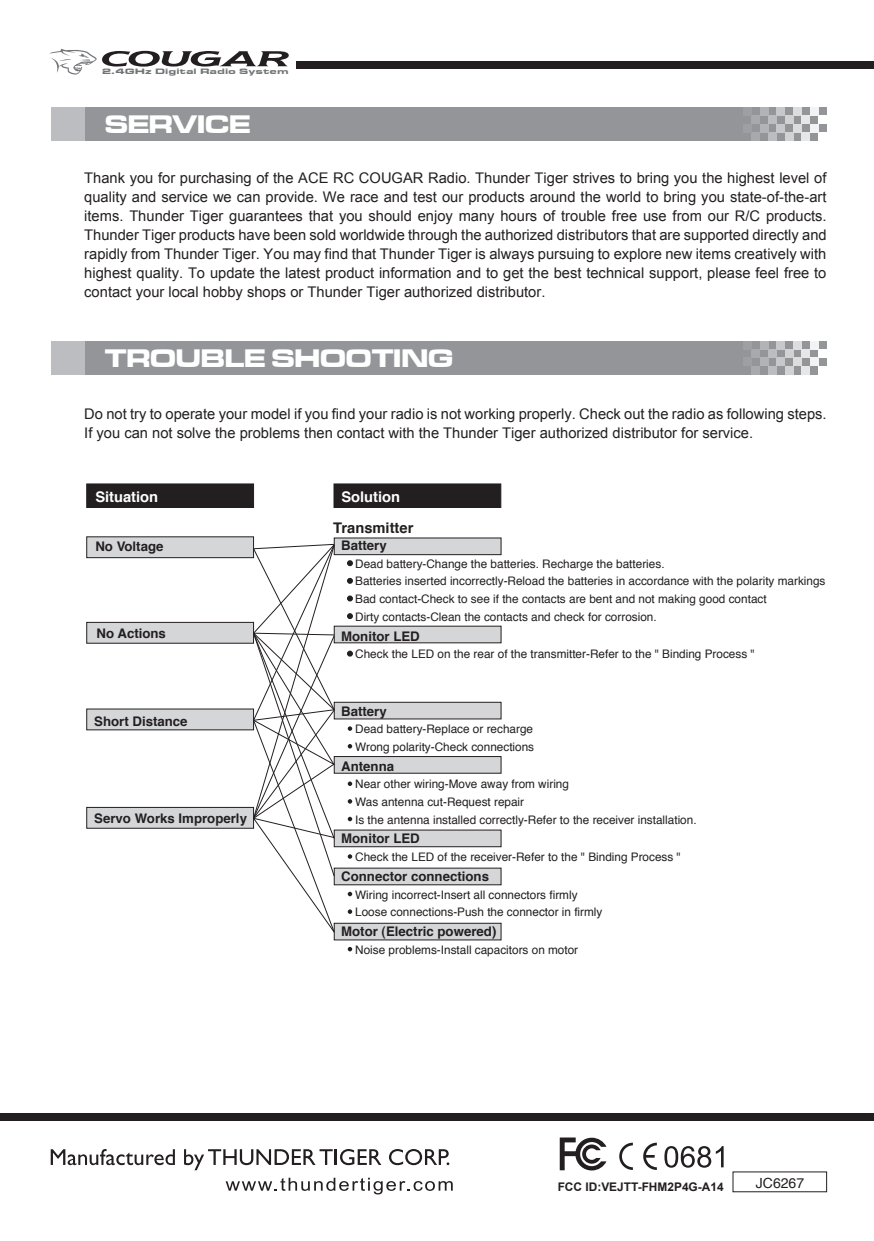
<style>
.page{position:relative;width:874px;height:1241px;background:#fff}
.page>*{position:absolute;margin:0;border:0;box-sizing:border-box;transform-origin:0 0}
.t1{font:700 26.25px "M005";color:#fff}
.t2{font:14.7px/19.1px "Arial";color:#231f20}
.t3{font:700 14.7px "Helvetica";color:#fff}
.t4{font:700 14.7px "Helvetica";color:#231f20}
.t5{font:14px "Helvetica";color:#231f20}
.t6{font:700 13.3px "Helvetica";color:#231f20}
.t7{font:700 11.9px "Arial";color:#231f20}
.t8{font:11.72px/17.7px "Helvetica";color:#231f20}
.t9{font:700 8.05px "M005";letter-spacing:.07em;color:#727477;scale:1.22 1}
</style>
<div class="page">
<div style="left:51px;top:341px;width:775px;height:33px;background:#939598"></div>
<div style="left:51px;top:341px;width:33px;height:33px;background:#bcbdc0"></div>
<div style="left:818px;top:349px;width:8px;height:9px;background:#fff"></div>
<div style="left:818px;top:366px;width:8px;height:8px;background:#fff"></div>
<div style="left:809px;top:341px;width:9px;height:8px;background:#f2f3f4"></div>
<div style="left:809px;top:358px;width:9px;height:8px;background:#f2f3f4"></div>
<div style="left:801px;top:349px;width:8px;height:9px;background:#e6e7e9"></div>
<div style="left:801px;top:366px;width:8px;height:8px;background:#e6e7e9"></div>
<div style="left:793px;top:341px;width:8px;height:8px;background:#dcdddf"></div>
<div style="left:793px;top:358px;width:8px;height:8px;background:#dcdddf"></div>
<div style="left:784px;top:349px;width:9px;height:9px;background:#d1d2d4"></div>
<div style="left:784px;top:366px;width:9px;height:8px;background:#d1d2d4"></div>
<div style="left:776px;top:341px;width:8px;height:8px;background:#c7c8ca"></div>
<div style="left:776px;top:358px;width:8px;height:8px;background:#c7c8ca"></div>
<div style="left:768px;top:349px;width:8px;height:9px;background:#bcbdc0"></div>
<div style="left:768px;top:366px;width:8px;height:8px;background:#bcbdc0"></div>
<div style="left:759px;top:341px;width:9px;height:8px;background:#b2b3b7"></div>
<div style="left:759px;top:358px;width:9px;height:8px;background:#b2b3b7"></div>
<div style="left:751px;top:349px;width:8px;height:9px;background:#a8a9ad"></div>
<div style="left:751px;top:366px;width:8px;height:8px;background:#a8a9ad"></div>
<div style="left:743px;top:341px;width:8px;height:8px;background:#9d9fa2"></div>
<div style="left:743px;top:358px;width:8px;height:8px;background:#9d9fa2"></div>
<div style="left:51px;top:107px;width:775px;height:34px;background:#939598"></div>
<div style="left:51px;top:107px;width:33px;height:34px;background:#bcbdc0"></div>
<div style="left:818px;top:116px;width:8px;height:8px;background:#fff"></div>
<div style="left:818px;top:132px;width:8px;height:9px;background:#fff"></div>
<div style="left:809px;top:107px;width:9px;height:9px;background:#f2f3f4"></div>
<div style="left:809px;top:124px;width:9px;height:8px;background:#f2f3f4"></div>
<div style="left:801px;top:116px;width:8px;height:8px;background:#e6e7e9"></div>
<div style="left:801px;top:132px;width:8px;height:9px;background:#e6e7e9"></div>
<div style="left:793px;top:107px;width:8px;height:9px;background:#dcdddf"></div>
<div style="left:793px;top:124px;width:8px;height:8px;background:#dcdddf"></div>
<div style="left:784px;top:116px;width:9px;height:8px;background:#d1d2d4"></div>
<div style="left:784px;top:132px;width:9px;height:9px;background:#d1d2d4"></div>
<div style="left:776px;top:107px;width:8px;height:9px;background:#c7c8ca"></div>
<div style="left:776px;top:124px;width:8px;height:8px;background:#c7c8ca"></div>
<div style="left:768px;top:116px;width:8px;height:8px;background:#bcbdc0"></div>
<div style="left:768px;top:132px;width:8px;height:9px;background:#bcbdc0"></div>
<div style="left:759px;top:107px;width:9px;height:9px;background:#b2b3b7"></div>
<div style="left:759px;top:124px;width:9px;height:8px;background:#b2b3b7"></div>
<div style="left:751px;top:116px;width:8px;height:8px;background:#a8a9ad"></div>
<div style="left:751px;top:132px;width:8px;height:9px;background:#a8a9ad"></div>
<div style="left:743px;top:107px;width:8px;height:9px;background:#9d9fa2"></div>
<div style="left:743px;top:124px;width:8px;height:8px;background:#9d9fa2"></div>
<div style="left:333px;top:483px;width:168px;height:25px;background:#231f20;border:1px solid #231f20"></div>
<div style="left:333px;top:756px;width:168px;height:18px;background:#d5d6d8;border:1px solid #231f20"></div>
<div style="left:333px;top:829px;width:168px;height:18px;background:#d5d6d8;border:1px solid #231f20"></div>
<div style="left:333px;top:867px;width:168px;height:18px;background:#d5d6d8;border:1px solid #231f20"></div>
<div style="left:333px;top:923px;width:168px;height:17px;background:#d5d6d8;border:1px solid #231f20"></div>
<div style="left:333px;top:537px;width:168px;height:18px;background:#d5d6d8;border:1px solid #231f20"></div>
<div style="left:333px;top:626px;width:168px;height:17px;background:#d5d6d8"></div>
<div style="left:333px;top:702px;width:168px;height:17px;background:#d5d6d8;border:1px solid #231f20"></div>
<div style="left:86px;top:483px;width:168px;height:25px;background:#231f20;border:1px solid #231f20"></div>
<div style="left:86px;top:807px;width:168px;height:22px;background:#d5d6d8;border:1px solid #231f20"></div>
<div style="left:86px;top:708px;width:168px;height:22px;background:#d5d6d8"></div>
<div style="left:86px;top:622px;width:168px;height:22px;background:#d5d6d8;border:1px solid #231f20"></div>
<div style="left:86px;top:536px;width:168px;height:22px;background:#d5d6d8;border:1px solid #231f20"></div>
<svg style="left:252px;top:543px;width:83px;height:390px"></svg>
<svg style="left:347px;top:613px;width:6px;height:6px"></svg>
<svg style="left:347px;top:595px;width:6px;height:6px"></svg>
<svg style="left:347px;top:578px;width:6px;height:6px"></svg>
<svg style="left:347px;top:560px;width:6px;height:6px"></svg>
<svg style="left:347px;top:651px;width:6px;height:5px"></svg>
<svg style="left:347px;top:744px;width:5px;height:4px"></svg>
<svg style="left:347px;top:726px;width:5px;height:5px"></svg>
<svg style="left:347px;top:817px;width:5px;height:4px"></svg>
<svg style="left:347px;top:799px;width:5px;height:4px"></svg>
<svg style="left:347px;top:781px;width:5px;height:5px"></svg>
<svg style="left:347px;top:854px;width:5px;height:5px"></svg>
<svg style="left:347px;top:909px;width:5px;height:5px"></svg>
<svg style="left:347px;top:892px;width:5px;height:4px"></svg>
<svg style="left:347px;top:947px;width:5px;height:4px"></svg>
<div style="left:0;top:1113px;width:873px;height:8px;background:#231f20"></div>
<svg style="left:619px;top:1142px;width:13px;height:28px"></svg>
<svg style="left:643px;top:1142px;width:13px;height:28px"></svg>
<svg style="left:664px;top:1146px;width:59px;height:21px"></svg>
<svg style="left:559px;top:1137px;width:47px;height:33px"></svg>
<svg style="left:51px;top:1149px;width:124px;height:16px"></svg>
<svg style="left:184px;top:1149px;width:197px;height:21px"></svg>
<svg style="left:389px;top:1149px;width:60px;height:16px"></svg>
<svg style="left:225px;top:1177px;width:227px;height:17px"></svg>
<div style="left:296px;top:62px;width:577px;height:7px;background:#231f20"></div>
<svg style="left:49px;top:49px;width:240px;height:26px"></svg>
<p class="t9" style="left:102px;top:66px;width:154px">2.4GHz Digital Radio System</p>
<p class="t1" style="left:105px;top:107px;width:146px">SERVICE</p>
<p class="t2" style="left:84px;top:168px;width:743px;text-align:justify">Thank you for purchasing of the ACE RC COUGAR Radio. Thunder Tiger strives to bring you the highest level of quality and service we can provide. We race and test our products around the world to bring you state-of-the-art items. Thunder Tiger guarantees that you should enjoy many hours of trouble free use from our R/C products.<br>Thunder Tiger products have been sold worldwide through the authorized distributors that are supported directly and rapidly from Thunder Tiger. You may find that Thunder Tiger is always pursuing to explore new items creatively with highest quality. To update the latest product information and to get the best technical support, please feel free to contact your local hobby shops or Thunder Tiger authorized distributor.</p>
<p class="t1" style="left:105px;top:341px;width:349px">TROUBLE SHOOTING</p>
<p class="t2" style="left:84px;top:404px;width:743px">Do not try to operate your model if you find your radio is not working properly. Check out the radio as following steps.<br>If you can not solve the problems then contact with the Thunder Tiger authorized distributor for service.</p>
<p class="t3" style="left:95px;top:485px;width:64px">Situation</p>
<p class="t6" style="left:95px;top:536px;width:70px">No Voltage</p>
<p class="t6" style="left:97px;top:622px;width:71px">No Actions</p>
<p class="t6" style="left:94px;top:710px;width:95px">Short Distance</p>
<p class="t6" style="left:94px;top:808px;width:154px">Servo Works Improperly</p>
<p class="t3" style="left:341px;top:485px;width:60px">Solution</p>
<p class="t4" style="left:333px;top:516px;width:82px">Transmitter</p>
<p class="t6" style="left:341px;top:535px;width:47px">Battery</p>
<p class="t8" style="left:355px;top:555px;width:471px">Dead battery-Change the batteries. Recharge the batteries.<br>Batteries inserted incorrectly-Reload the batteries in accordance with the polarity markings Bad contact-Check to see if the contacts are bent and not making good contact<br>Dirty contacts-Clean the contacts and check for corrosion.</p>
<p class="t6" style="left:341px;top:625px;width:80px">Monitor LED</p>
<p class="t8" style="left:355px;top:645px;width:401px">Check the LED on the rear of the transmitter-Refer to the " Binding Process "</p>
<p class="t6" style="left:341px;top:700px;width:47px">Battery</p>
<p class="t8" style="left:355px;top:720px;width:180px">Dead battery-Replace or recharge<br>Wrong polarity-Check connections</p>
<p class="t6" style="left:341px;top:755px;width:54px">Antenna</p>
<p class="t8" style="left:355px;top:776px;width:343px">Near other wiring-Move away from wiring<br>Was antenna cut-Request repair<br>Is the antenna installed correctly-Refer to the receiver installation.</p>
<p class="t6" style="left:341px;top:828px;width:80px">Monitor LED</p>
<p class="t8" style="left:355px;top:848px;width:327px">Check the LED of the receiver-Refer to the " Binding Process "</p>
<p class="t6" style="left:341px;top:865px;width:149px">Connector connections</p>
<p class="t8" style="left:355px;top:886px;width:249px">Wiring incorrect-Insert all connectors firmly<br>Loose connections-Push the connector in firmly</p>
<p class="t6" style="left:341px;top:920px;width:157px">Motor (Electric powered)</p>
<p class="t8" style="left:355px;top:941px;width:224px">Noise problems-Install capacitors on motor</p>
<p class="t7" style="left:557px;top:1178px;width:167px">FCC ID:VEJTT-FHM2P4G-A14</p>
<p class="t5" style="left:755px;top:1172px;width:50px">JC6267</p>
</div>
